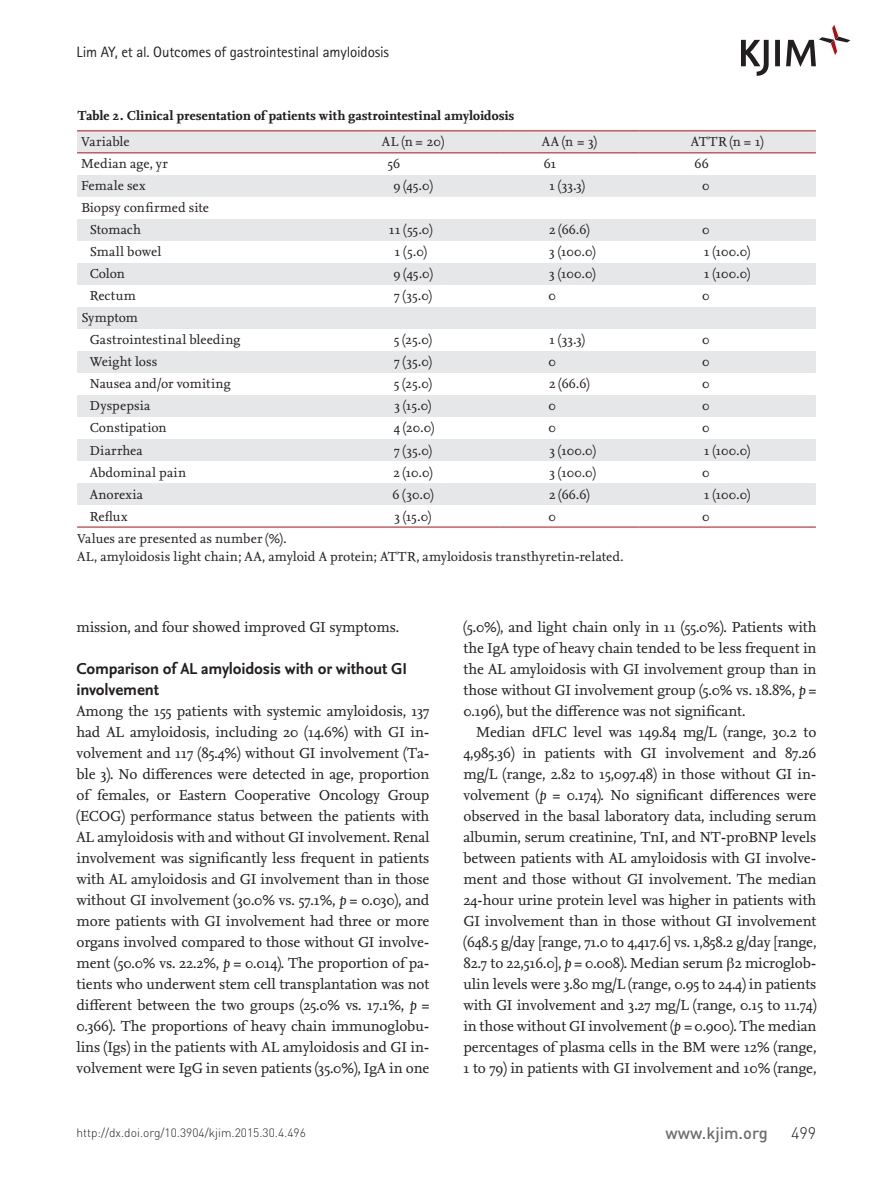
<style>
.page{position:relative;width:893px;height:1191px;background:#fff}
.page>*{position:absolute;margin:0;border:0;box-sizing:border-box;transform-origin:0 0}
.t1{font:700 16.5px/21px "Nexus Sans";letter-spacing:-.015em;color:#231f20}
.t2{font:500 16.5px "DIN Pro";color:#6c6d70}
.t3{font:300 16.5px "DIN Pro";color:#231f20}
.t4{font:15px/21px "Nexus Serif";letter-spacing:-.01em;color:#231f20;text-align:justify}
.t5{font:15px "Rotis Sans Serif Std";letter-spacing:-.01em;color:#231f20}
.t6{font:13.5px/22px "Nexus Serif";letter-spacing:.005em;color:#231f20}
.t7{font:700 13.5px "Nexus Serif";letter-spacing:.005em;color:#231f20}
.t8{font:300 12px "DIN Pro";color:#231f20}
.s1{font-style:italic}
</style>
<div class="page">
<svg style="left:741px;top:25px;width:109px;height:51px"></svg>
<div style="left:77px;top:131px;width:739px;height:21px;background:#e6e7e9"></div>
<svg style="left:77px;top:153px;width:739px;height:374px"></svg>
<hr style="left:77px;top:152px;width:249px;height:1px;background:#b00d15">
<hr style="left:326px;top:152px;width:174px;height:1px;background:#b00d15">
<hr style="left:500px;top:152px;width:138px;height:1px;background:#b00d15">
<hr style="left:638px;top:152px;width:178px;height:1px;background:#b00d15">
<hr style="left:77px;top:130px;width:249px;height:1px;background:#b00d15">
<hr style="left:326px;top:130px;width:174px;height:1px;background:#b00d15">
<hr style="left:500px;top:130px;width:138px;height:1px;background:#b00d15">
<hr style="left:638px;top:130px;width:178px;height:1px;background:#b00d15">
<hr style="left:77px;top:527px;width:249px;height:1px;background:#b00d15">
<hr style="left:326px;top:527px;width:174px;height:1px;background:#b00d15">
<hr style="left:500px;top:527px;width:138px;height:1px;background:#b00d15">
<hr style="left:638px;top:527px;width:178px;height:1px;background:#b00d15">
<p class="t5" style="left:77px;top:43px;width:314px">Lim AY, et al. Outcomes of gastrointestinal amyloidosis</p>
<p class="t7" style="left:77px;top:107px;width:439px">Table 2. Clinical presentation of patients with gastrointestinal amyloidosis</p>
<p class="t6" style="left:81px;top:131px;width:50px">Variable</p>
<p class="t6" style="left:382px;top:131px;width:64px">AL (n = 20)</p>
<p class="t6" style="left:542px;top:131px;width:57px">AA (n = 3)</p>
<p class="t6" style="left:691px;top:131px;width:74px">ATTR (n = 1)</p>
<p class="t6" style="left:81px;top:153px;width:88px">Median age, yr</p>
<p class="t6" style="left:388px;top:153px;width:14px">56</p>
<p class="t6" style="left:544px;top:153px;width:14px">61</p>
<p class="t6" style="left:694px;top:153px;width:16px">66</p>
<p class="t6" style="left:81px;top:175px;width:66px">Female sex</p>
<p class="t6" style="left:393px;top:175px;width:41px">9 (45.0)</p>
<p class="t6" style="left:550px;top:175px;width:37px">1 (33.3)</p>
<p class="t6" style="left:702px;top:175px;width:9px">0</p>
<p class="t6" style="left:90px;top:197px;width:121px;text-indent:-9px">Biopsy confirmed site<br>Stomach</p>
<p class="t6" style="left:389px;top:219px;width:45px">11 (55.0)</p>
<p class="t6" style="left:549px;top:219px;width:42px">2 (66.6)</p>
<p class="t6" style="left:702px;top:219px;width:9px">0</p>
<p class="t6" style="left:90px;top:241px;width:73px">Small bowel</p>
<p class="t6" style="left:395px;top:241px;width:34px">1 (5.0)</p>
<p class="t6" style="left:550px;top:241px;width:47px">3 (100.0)</p>
<p class="t6" style="left:704px;top:241px;width:48px">1 (100.0)</p>
<p class="t6" style="left:90px;top:263px;width:37px">Colon</p>
<p class="t6" style="left:393px;top:263px;width:41px">9 (45.0)</p>
<p class="t6" style="left:550px;top:263px;width:47px">3 (100.0)</p>
<p class="t6" style="left:704px;top:263px;width:48px">1 (100.0)</p>
<p class="t6" style="left:90px;top:285px;width:47px">Rectum</p>
<p class="t6" style="left:394px;top:285px;width:39px">7 (35.0)</p>
<p class="t6" style="left:549px;top:285px;width:9px">0</p>
<p class="t6" style="left:702px;top:285px;width:9px">0</p>
<p class="t6" style="left:90px;top:307px;width:152px;text-indent:-9px">Symptom<br>Gastrointestinal bleeding</p>
<p class="t6" style="left:394px;top:329px;width:39px">5 (25.0)</p>
<p class="t6" style="left:550px;top:329px;width:37px">1 (33.3)</p>
<p class="t6" style="left:702px;top:329px;width:9px">0</p>
<p class="t6" style="left:90px;top:351px;width:69px">Weight loss</p>
<p class="t6" style="left:394px;top:351px;width:39px">7 (35.0)</p>
<p class="t6" style="left:549px;top:351px;width:9px">0</p>
<p class="t6" style="left:702px;top:351px;width:9px">0</p>
<p class="t6" style="left:90px;top:373px;width:142px">Nausea and/or vomiting</p>
<p class="t6" style="left:394px;top:373px;width:39px">5 (25.0)</p>
<p class="t6" style="left:549px;top:373px;width:42px">2 (66.6)</p>
<p class="t6" style="left:702px;top:373px;width:9px">0</p>
<p class="t6" style="left:90px;top:395px;width:62px">Dyspepsia</p>
<p class="t6" style="left:395px;top:395px;width:38px">3 (15.0)</p>
<p class="t6" style="left:549px;top:395px;width:9px">0</p>
<p class="t6" style="left:702px;top:395px;width:9px">0</p>
<p class="t6" style="left:90px;top:417px;width:78px">Constipation</p>
<p class="t6" style="left:394px;top:417px;width:42px">4 (20.0)</p>
<p class="t6" style="left:549px;top:417px;width:9px">0</p>
<p class="t6" style="left:702px;top:417px;width:9px">0</p>
<p class="t6" style="left:90px;top:439px;width:54px">Diarrhea</p>
<p class="t6" style="left:394px;top:439px;width:39px">7 (35.0)</p>
<p class="t6" style="left:550px;top:439px;width:47px">3 (100.0)</p>
<p class="t6" style="left:704px;top:439px;width:48px">1 (100.0)</p>
<p class="t6" style="left:90px;top:461px;width:98px">Abdominal pain</p>
<p class="t6" style="left:393px;top:461px;width:41px">2 (10.0)</p>
<p class="t6" style="left:550px;top:461px;width:47px">3 (100.0)</p>
<p class="t6" style="left:702px;top:461px;width:9px">0</p>
<p class="t6" style="left:90px;top:483px;width:55px">Anorexia</p>
<p class="t6" style="left:392px;top:483px;width:43px">6 (30.0)</p>
<p class="t6" style="left:549px;top:483px;width:42px">2 (66.6)</p>
<p class="t6" style="left:704px;top:483px;width:48px">1 (100.0)</p>
<p class="t6" style="left:90px;top:505px;width:39px">Reflux</p>
<p class="t6" style="left:395px;top:505px;width:38px">3 (15.0)</p>
<p class="t6" style="left:549px;top:505px;width:9px">0</p>
<p class="t6" style="left:702px;top:505px;width:9px">0</p>
<p class="t6" style="left:77px;top:529px;width:548px;line-height:18px">Values are presented as number (%).<br>AL, amyloidosis light chain; AA, amyloid A protein; ATTR, amyloidosis transthyretin-related.</p>
<p class="t4" style="left:77px;top:616px;width:324px">mission, and four showed improved GI symptoms.</p>
<p class="t1" style="left:77px;top:657px;width:332px">Comparison of AL amyloidosis with or without GI involvement</p>
<p class="t4" style="left:77px;top:700px;width:354px">Among the 155 patients with systemic amyloidosis, 137 had AL amyloidosis, including 20 (14.6%) with GI in&shy;volvement and 117 (85.4%) without GI involvement (Ta&shy;ble 3). No differences were detected in age, proportion of females, or Eastern Cooperative Oncology Group (ECOG) performance status between the patients with AL amyloidosis with and without GI involvement. Renal involvement was significantly less frequent in patients with AL amyloidosis and GI involvement than in those without GI involvement (30.0% vs. 57.1%, <span class="s1">p</span> = 0.030), and more patients with GI involvement had three or more organs involved compared to those without GI involve&shy;ment (50.0% vs. 22.2%, <span class="s1">p</span> = 0.014). The proportion of pa&shy;tients who underwent stem cell transplantation was not different between the two groups (25.0% vs. 17.1%, <span class="s1">p</span> = 0.366). The proportions of heavy chain immunoglobu&shy;lins (Igs) in the patients with AL amyloidosis and GI in&shy;volvement were IgG in seven patients (35.0%), IgA in one</p>
<p class="t4" style="left:463px;top:616px;width:354px">(5.0%), and light chain only in 11 (55.0%). Patients with the IgA type of heavy chain tended to be less frequent in the AL amyloidosis with GI involvement group than in those without GI involvement group (5.0% vs. 18.8%, <span class="s1">p</span> = 0.196), but the difference was not significant.</p>
<p class="t4" style="left:463px;top:721px;width:354px;text-indent:13px">Median dFLC level was 149.84 mg/L (range, 30.2 to 4,985.36) in patients with GI involvement and 87.26 mg/L (range, 2.82 to 15,097.48) in those without GI in&shy;volvement (<span class="s1">p</span> = 0.174). No significant differences were observed in the basal laboratory data, including serum albumin, serum creatinine, TnI, and NT-proBNP levels between patients with AL amyloidosis with GI involve&shy;ment and those without GI involvement. The median 24-hour urine protein level was higher in patients with GI involvement than in those without GI involvement (648.5 g/day [range, 71.0 to 4,417.6] vs. 1,858.2 g/day [range, 82.7 to 22,516.0], <span class="s1">p</span> = 0.008). Median serum 2 microglob&shy;ulin levels were 3.80 mg/L (range, 0.95 to 24.4) in patients with GI involvement and 3.27 mg/L (range, 0.15 to 11.74) in those without GI involvement (<span class="s1">p</span> = 0.900). The median percentages of plasma cells in the BM were 12% (range, 1 to 79) in patients with GI involvement and 10% (range,</p>
<p class="t8" style="left:77px;top:1124px;width:231px">http://dx.doi.org/10.3904/kjim.2015.30.4.496</p>
<p class="t2" style="left:666px;top:1121px;width:104px">www.kjim.org</p>
<p class="t3" style="left:791px;top:1121px;width:27px">499</p>
</div>
